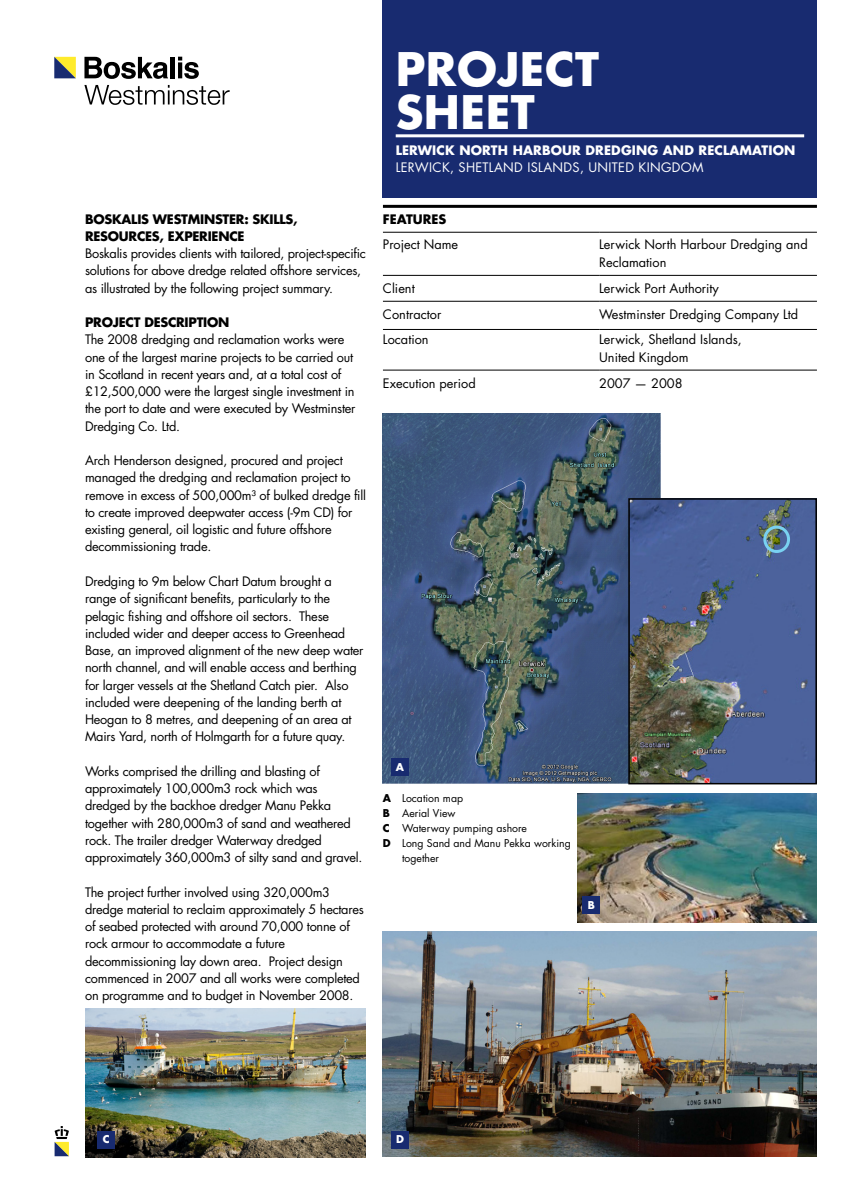
<style>
.page{position:relative;width:851px;height:1191px;background:#fff}
.page>*{position:absolute;margin:0;border:0;box-sizing:border-box;transform-origin:0 0}
._000_BOS_Heading_1{font:700 45px/43.2px "Futura Std";letter-spacing:.01em;color:#fff}
._000_BOS_Body{font:12.75px/17.2px "Futura Std";letter-spacing:-.02em;color:#000}
._000_BOS_Body-2{font:12.75px/17.2px "Futura Std";color:#000}
._000_BOS_Body_Subhea{font:700 12.75px "Futura Std";letter-spacing:-.02em;color:#000}
._000_BOS_Subheading{font:700 12.75px "Futura Std";letter-spacing:.01em;color:#fff}
._000_BOS_Subheading-2{font:12.75px "Futura Std";letter-spacing:.025em;color:#fff}
._000_BOS_Body_Subhea-2{font:700 12.75px "Futura Std";color:#000}
._000_BOS_Photocredit{font:10.5px "Futura Std";color:#000}
.t1{font:700 10.5px "Futura Std";color:#fff}
.s1{font-weight:700}
</style>
<div class="page">
<svg style="left:54px;top:57px;width:22px;height:21px"></svg>
<svg style="left:84px;top:57px;width:84px;height:22px"></svg>
<hr style="left:170px;top:57px;width:4px;height:21px;background:#000">
<svg style="left:178px;top:57px;width:21px;height:22px"></svg>
<svg style="left:84px;top:85px;width:145px;height:20px"></svg>
<div style="left:383px;top:0;width:433px;height:198px;background:#182b70"></div>
<hr style="left:395px;top:134px;width:409px;height:3px;background:#fff">
<hr style="left:383px;top:205px;width:433px;height:3px;background:#000">
<hr style="left:383px;top:275px;width:216px;height:1px;background:#000">
<hr style="left:383px;top:232px;width:216px;height:1px;background:#000">
<hr style="left:599px;top:232px;width:217px;height:1px;background:#000">
<hr style="left:383px;top:301px;width:216px;height:1px;background:#000">
<hr style="left:599px;top:301px;width:217px;height:1px;background:#000">
<hr style="left:599px;top:275px;width:217px;height:1px;background:#000">
<hr style="left:383px;top:329px;width:216px;height:1px;background:#000">
<hr style="left:599px;top:329px;width:217px;height:1px;background:#000">
<hr style="left:383px;top:370px;width:216px;height:1px;background:#000">
<hr style="left:599px;top:370px;width:217px;height:1px;background:#000">
<svg style="left:55px;top:1126px;width:14px;height:30px"></svg>
<img style="left:383px;top:413px;width:277px;height:370px">
<div style="left:391px;top:759px;width:17px;height:17px;background:#182b70"></div>
<img style="left:631px;top:501px;width:182px;height:280px">
<div style="left:628px;top:498px;width:188px;height:286px;border:2px solid #000"></div>
<div style="left:763px;top:525px;width:26px;height:28px;border:3px solid #79d1f1;border-radius:50%"></div>
<img style="left:383px;top:931px;width:433px;height:226px">
<div style="left:391px;top:1131px;width:17px;height:17px;background:#182b70"></div>
<img style="left:577px;top:793px;width:239px;height:129px">
<div style="left:583px;top:897px;width:17px;height:17px;background:#182b70"></div>
<img style="left:85px;top:1008px;width:281px;height:149px">
<div style="left:98px;top:1131px;width:17px;height:17px;background:#182b70"></div>
<p class="_000_BOS_Body_Subhea" style="left:85px;top:210px;width:214px">BOSKALIS WESTMINSTER: SKILLS,</p>
<p class="_000_BOS_Body_Subhea" style="left:85px;top:228px;width:161px">RESOURCES, EXPERIENCE</p>
<p class="_000_BOS_Body" style="left:85px;top:245px;width:282px">Boskalis provides clients with tailored, project-specific solutions for above dredge related offshore services, as illustrated by the following project summary.</p>
<p class="_000_BOS_Body_Subhea" style="left:85px;top:314px;width:146px">PROJECT DESCRIPTION</p>
<p class="_000_BOS_Body" style="left:85px;top:331px;width:272px">The 2008 dredging and reclamation works were one of the largest marine projects to be carried out in Scotland in recent years and, at a total cost of £12,500,000 were the largest single investment in the port to date and were executed by Westminster Dredging Co. Ltd.</p>
<p class="_000_BOS_Body" style="left:85px;top:452px;width:282px">Arch Henderson designed, procured and project managed the dredging and reclamation project to remove in excess of 500,000m³ of bulked dredge fill to create improved deepwater access (-9m CD) for existing general, oil logistic and future offshore decommissioning trade.</p>
<p class="_000_BOS_Body" style="left:85px;top:573px;width:280px">Dredging to 9m below Chart Datum brought a range of significant benefits, particularly to the pelagic fishing and offshore oil sectors. These included wider and deeper access to Greenhead Base, an improved alignment of the new deep water north channel, and will enable access and berthing for larger vessels at the Shetland Catch pier. Also included were deepening of the landing berth at Heogan to 8 metres, and deepening of an area at Mairs Yard, north of Holmgarth for a future quay.</p>
<p class="_000_BOS_Body" style="left:85px;top:762px;width:279px">Works comprised the drilling and blasting of approximately 100,000m3 rock which was dredged by the backhoe dredger Manu Pekka together with 280,000m3 of sand and weathered rock. The trailer dredger Waterway dredged approximately 360,000m3 of silty sand and gravel.</p>
<p class="_000_BOS_Body" style="left:85px;top:883px;width:280px">The project further involved using 320,000m3 dredge material to reclaim approximately 5 hectares of seabed protected with around 70,000 tonne of rock armour to accommodate a future decommissioning lay down area. Project design commenced in 2007 and all works were completed on programme and to budget in November 2008.</p>
<p class="_000_BOS_Heading_1" style="left:395px;top:46px;width:205px">PROJECT<br>SHEET</p>
<p class="_000_BOS_Subheading" style="left:395px;top:141px;width:401px">LERWICK NORTH HARBOUR DREDGING AND RECLAMATION</p>
<p class="_000_BOS_Subheading-2" style="left:395px;top:159px;width:309px">LERWICK, SHETLAND ISLANDS, UNITED KINGDOM</p>
<p class="_000_BOS_Body_Subhea-2" style="left:383px;top:210px;width:65px">FEATURES</p>
<p class="_000_BOS_Body-2" style="left:383px;top:236px;width:77px">Project Name</p>
<p class="_000_BOS_Body-2" style="left:599px;top:236px;width:210px">Lerwick North Harbour Dredging and<br>Reclamation</p>
<p class="_000_BOS_Body" style="left:383px;top:279px;width:33px">Client</p>
<p class="_000_BOS_Body-2" style="left:599px;top:279px;width:121px">Lerwick Port Authority</p>
<p class="_000_BOS_Body-2" style="left:383px;top:305px;width:60px">Contractor</p>
<p class="_000_BOS_Body-2" style="left:599px;top:305px;width:200px">Westminster Dredging Company Ltd</p>
<p class="_000_BOS_Body-2" style="left:383px;top:331px;width:47px">Location</p>
<p class="_000_BOS_Body-2" style="left:599px;top:331px;width:144px">Lerwick, Shetland Islands,<br>United Kingdom</p>
<p class="_000_BOS_Body-2" style="left:383px;top:374px;width:94px">Execution period</p>
<p class="_000_BOS_Body-2" style="left:599px;top:374px;width:85px">2007 — 2008</p>
<p class="t1" style="left:396px;top:760px;width:10px">A</p>
<p class="_000_BOS_Photocredit" style="left:383px;top:791px;width:82px"><span class="s1">A</span> Location map</p>
<p class="_000_BOS_Photocredit" style="left:383px;top:806px;width:74px"><span class="s1">B</span> Aerial View</p>
<p class="_000_BOS_Photocredit" style="left:383px;top:821px;width:146px"><span class="s1">C</span> Waterway pumping ashore</p>
<p class="_000_BOS_Photocredit" style="left:383px;top:836px;width:189px"><span class="s1">D</span> Long Sand and Manu Pekka working</p>
<p class="_000_BOS_Photocredit" style="left:402px;top:851px;width:38px">together</p>
<p class="t1" style="left:587px;top:898px;width:9px">B</p>
<p class="t1" style="left:103px;top:1132px;width:8px">C</p>
<p class="t1" style="left:396px;top:1132px;width:9px">D</p>
</div>
